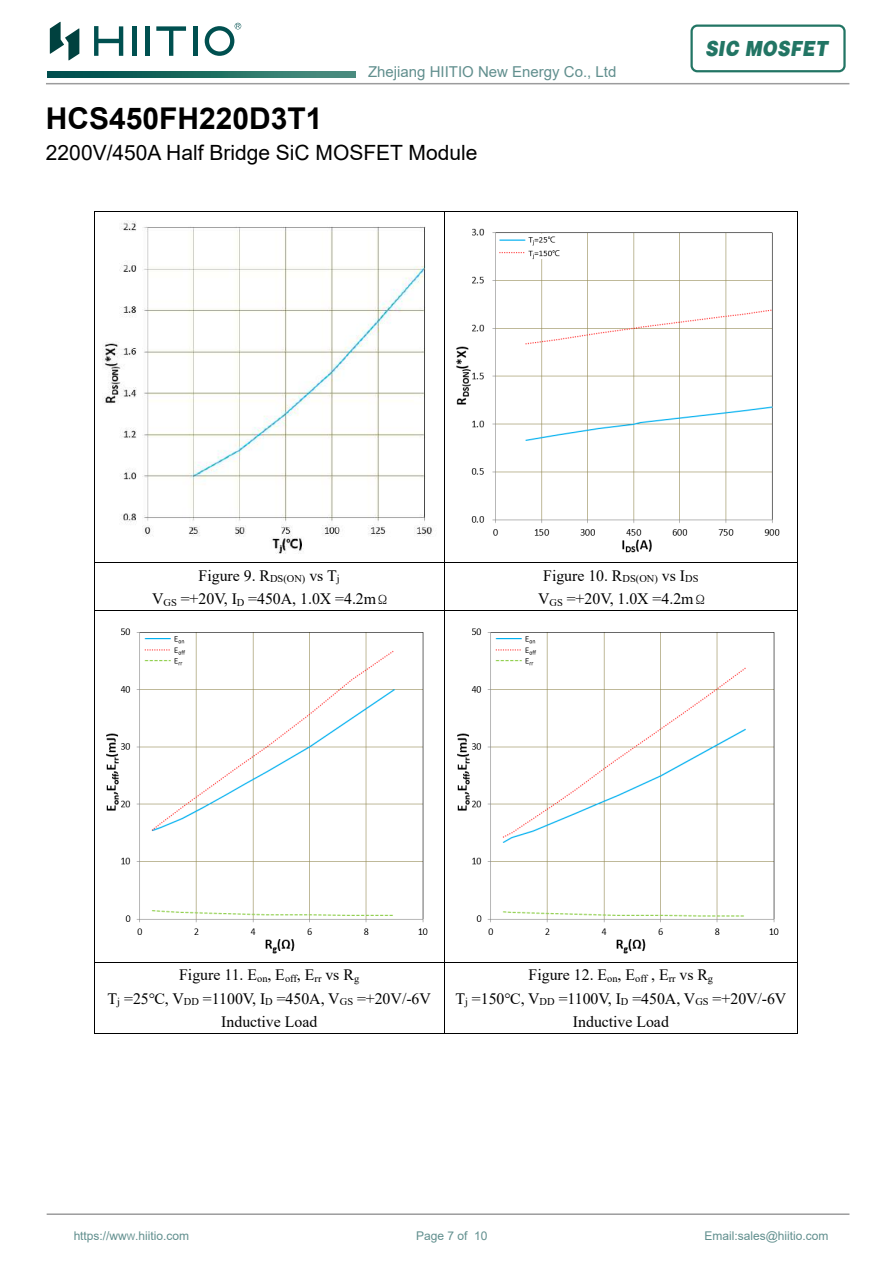
<style>
.page{position:relative;width:893px;height:1263px;background:#fff}
.page>*{position:absolute;margin:0;border:0;box-sizing:border-box;transform-origin:0 0}
.t1{font:700 30px "Arial";color:#000}
.t2{font:21px "Arial";color:#000}
.t3{font:21px "HGF9 X CNKI";color:#227564;scale:.86 1}
.t4{font:15.9px/23.4px "Times New Roman";color:#000;text-align:center}
.t5{font:15px "Arial";color:#618f8e}
.t6{font:12px "Arial";color:#618f8e}
.s1{font-style:inherit}
.s2{font-family:"Adobe Song Std";font-weight:300;font-size:13.5px}
.s3{font-size:9px}
</style>
<div class="page">
<svg style="left:47px;top:72px;width:309px;height:5px"></svg>
<hr style="left:47px;top:1213px;width:802px;height:2px;background:#9c9c9d">
<hr style="left:46px;top:83px;width:803px;height:1px;background:#9c9c9d">
<div style="left:690px;top:25px;width:156px;height:47px;border:2px solid #227564;border-radius:6px"></div>
<hr style="left:193px;top:26px;width:4px;height:30px;background:#005050">
<div style="left:132px;top:26px;width:5px;height:30px;background:#005050"></div>
<svg style="left:94px;top:26px;width:29px;height:30px"></svg>
<hr style="left:146px;top:26px;width:4px;height:30px;background:#005050">
<svg style="left:156px;top:26px;width:30px;height:30px"></svg>
<svg style="left:205px;top:23px;width:36px;height:33px"></svg>
<svg style="left:50px;top:22px;width:29px;height:38px"></svg>
<hr style="left:95px;top:211px;width:349px;height:1px;background:#000">
<hr style="left:444px;top:211px;width:354px;height:1px;background:#000">
<hr style="left:94px;top:211px;width:1px;height:351px;background:#000">
<hr style="left:444px;top:211px;width:1px;height:351px;background:#000">
<hr style="left:798px;top:211px;width:1px;height:351px;background:#000">
<hr style="left:95px;top:562px;width:349px;height:1px;background:#000">
<hr style="left:444px;top:562px;width:354px;height:1px;background:#000">
<hr style="left:94px;top:563px;width:1px;height:47px;background:#000">
<hr style="left:444px;top:563px;width:1px;height:47px;background:#000">
<hr style="left:798px;top:563px;width:1px;height:47px;background:#000">
<hr style="left:95px;top:610px;width:349px;height:1px;background:#000">
<hr style="left:444px;top:610px;width:354px;height:1px;background:#000">
<hr style="left:94px;top:611px;width:1px;height:351px;background:#000">
<hr style="left:444px;top:611px;width:1px;height:351px;background:#000">
<hr style="left:798px;top:611px;width:1px;height:351px;background:#000">
<hr style="left:95px;top:962px;width:349px;height:1px;background:#000">
<hr style="left:444px;top:962px;width:354px;height:1px;background:#000">
<hr style="left:94px;top:963px;width:1px;height:70px;background:#000">
<hr style="left:95px;top:1033px;width:349px;height:1px;background:#000">
<hr style="left:444px;top:963px;width:1px;height:70px;background:#000">
<hr style="left:444px;top:1033px;width:354px;height:1px;background:#000">
<hr style="left:798px;top:963px;width:1px;height:70px;background:#000">
<img style="left:102px;top:221px;width:331px;height:333px">
<img style="left:456px;top:228px;width:324px;height:325px">
<img style="left:106px;top:628px;width:322px;height:325px">
<img style="left:457px;top:628px;width:322px;height:325px">
<p class="t5" style="left:368px;top:62px;width:250px">Zhejiang HIITIO New Energy Co., Ltd</p>
<h1 class="t1" style="left:46px;top:97px;width:278px">HCS450F<span class="s1">H</span>220<span class="s1">D</span>3T1</h1>
<h2 class="t2" style="left:46px;top:138px;width:433px">2200V/450A Half Bridge SiC MOSFET Module</h2>
<h2 class="t3" style="left:705px;top:32px;width:145px">SIC MOSFET</h2>
<p class="t4" style="left:152px;top:563px;width:239px">Figure 9. R<sub>DS(ON)</sub> vs T<sub>j<br></sub>V<sub>GS</sub> =+20V, I<sub>D</sub> =450A, 1.0X =4.2m<span class="s2">Ω</span></p>
<p class="t4" style="left:538px;top:563px;width:170px">Figure 10. R<sub>DS(ON)</sub> vs I<sub>DS<br></sub>V<sub>GS</sub> =+20V, 1.0X =4.2m<span class="s2">Ω</span></p>
<p class="t4" style="left:108px;top:963px;width:325px">Figure 11. E<sub>on</sub>, E<sub>off</sub>, E<sub>rr</sub> vs R<sub>g<br></sub>T<sub>j</sub> =25℃, V<sub>DD</sub> =1100V, I<sub>D</sub> =450A, V<sub>GS</sub> =+20V/-6V<br>Inductive Load</p>
<p class="t4" style="left:455px;top:963px;width:333px">Figure 12. E<sub>on</sub>, E<sub>off</sub> , E<sub>rr</sub> vs R<sub>g<br></sub>T<sub>j</sub> =150℃, V<sub>DD</sub> =1100V, I<sub>D</sub> =450A, V<sub>GS</sub> =+20V/-6V<br>Inductive Load</p>
<p class="t6" style="left:73px;top:1228px;width:117px">https://ww<span class="s3">W</span>.hiitio.com</p>
<p class="t6" style="left:416px;top:1228px;width:73px">Page 7 of 10</p>
<p class="t6" style="left:704px;top:1228px;width:126px">Email:sales@hiitio.com</p>
</div>
